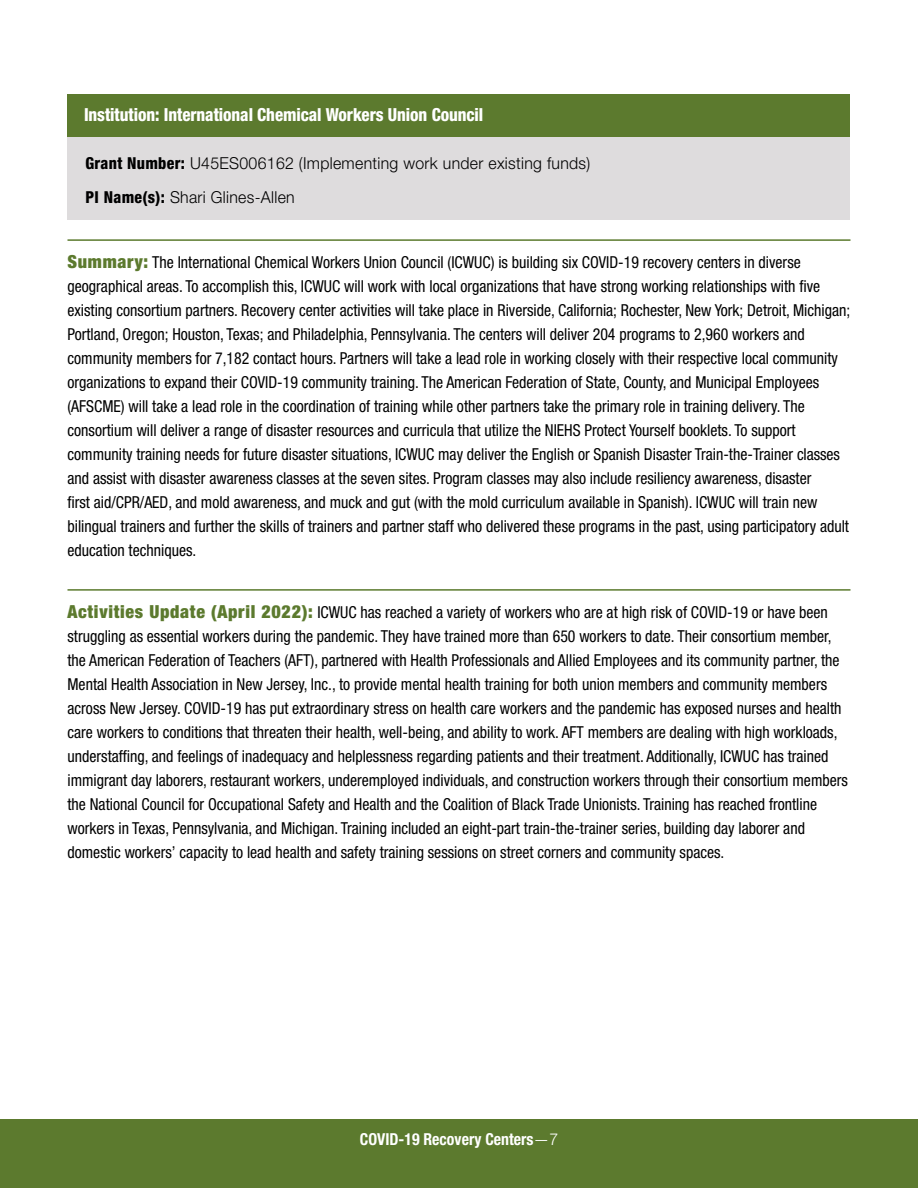
<style>
.page{position:relative;width:918px;height:1188px;background:#fff}
.page>*{position:absolute;margin:0;border:0;box-sizing:border-box;transform-origin:0 0}
.t1{font:800 condensed 18px "Helvetica Neue LT Std";letter-spacing:-.005em;color:#fff;scale:.94 1}
.Body_Colon{font:condensed 16.5px/24px "Helvetica Neue LT Std";color:#000;scale:.96 1}
.t2{font:300 16.5px "Helvetica Neue LT Std";letter-spacing:.02em;color:#000;scale:.96 1}
.t3{font:700 condensed 16.5px "Helvetica Neue LT Std";color:#fff;scale:.96 1}
.s1{font-weight:800;font-stretch:condensed}
.s2{font-weight:900;font-size:18px;color:#5c7a2e}
.s3{font-weight:300;font-stretch:normal}
</style>
<div class="page">
<div style="left:0;top:1119px;width:918px;height:69px;background:#5c7a2e"></div>
<div style="left:68px;top:94px;width:782px;height:43px;background:#5c7a2e"></div>
<div style="left:68px;top:137px;width:782px;height:48px;background:#dedcdd"></div>
<div style="left:68px;top:171px;width:782px;height:49px;background:#dedcdd"></div>
<hr style="left:68px;top:239px;width:782px;height:2px;background:#5c7a2e">
<hr style="left:68px;top:589px;width:782px;height:2px;background:#5c7a2e">
<h3 class="t1" style="left:84px;top:103px;width:426px">Institution: International Chemical Workers Union Council</h3>
<p class="t2" style="left:86px;top:153px;width:527px"><span class="s1">Grant Number:</span> U45ES006162 (Implementing work under existing funds)</p>
<p class="t2" style="left:86px;top:187px;width:220px"><span class="s1">PI Name(s):</span> Shari Glines-Allen</p>
<p class="Body_Colon" style="left:68px;top:250px;width:817px"><span class="s2">Summary:</span> The International Chemical Workers Union Council (ICWUC) is building six COVID-19 recovery centers in diverse geographical areas. To accomplish this, ICWUC will work with local organizations that have strong working relationships with five existing consortium partners. Recovery center activities will take place in Riverside, California; Rochester, New York; Detroit, Michigan; Portland, Oregon; Houston, Texas; and Philadelphia, Pennsylvania. The centers will deliver 204 programs to 2,960 workers and community members for 7,182 contact hours. Partners will take a lead role in working closely with their respective local community organizations to expand their COVID-19 community training. The American Federation of State, County, and Municipal Employees (AFSCME) will take a lead role in the coordination of training while other partners take the primary role in training delivery. The consortium will deliver a range of disaster resources and curricula that utilize the NIEHS Protect Yourself booklets. To support community training needs for future disaster situations, ICWUC may deliver the English or Spanish Disaster Train-the-Trainer classes and assist with disaster awareness classes at the seven sites. Program classes may also include resiliency awareness, disaster<br>first aid/CPR/AED, and mold awareness, and muck and gut (with the mold curriculum available in Spanish). ICWUC will train new bilingual trainers and further the skills of trainers and partner staff who delivered these programs in the past, using participatory adult education techniques.</p>
<p class="Body_Colon" style="left:68px;top:600px;width:814px"><span class="s2">Activities Update (April 2022):</span> ICWUC has reached a variety of workers who are at high risk of COVID-19 or have been struggling as essential workers during the pandemic. They have trained more than 650 workers to date. Their consortium member, the American Federation of Teachers (AFT), partnered with Health Professionals and Allied Employees and its community partner, the Mental Health Association in New Jersey, Inc., to provide mental health training for both union members and community members across New Jersey. COVID-19 has put extraordinary stress on health care workers and the pandemic has exposed nurses and health care workers to conditions that threaten their health, well-being, and ability to work. AFT members are dealing with high workloads, understaffing, and feelings of inadequacy and helplessness regarding patients and their treatment. Additionally, ICWUC has trained immigrant day laborers, restaurant workers, underemployed individuals, and construction workers through their consortium members the National Council for Occupational Safety and Health and the Coalition of Black Trade Unionists. Training has reached frontline workers in Texas, Pennsylvania, and Michigan. Training included an eight-part train-the-trainer series, building day laborer and domestic workers’ capacity to lead health and safety training sessions on street corners and community spaces.</p>
<p class="t3" style="left:360px;top:1129px;width:208px">COVID-19 Recovery Centers<span class="s3">—7</span></p>
</div>
